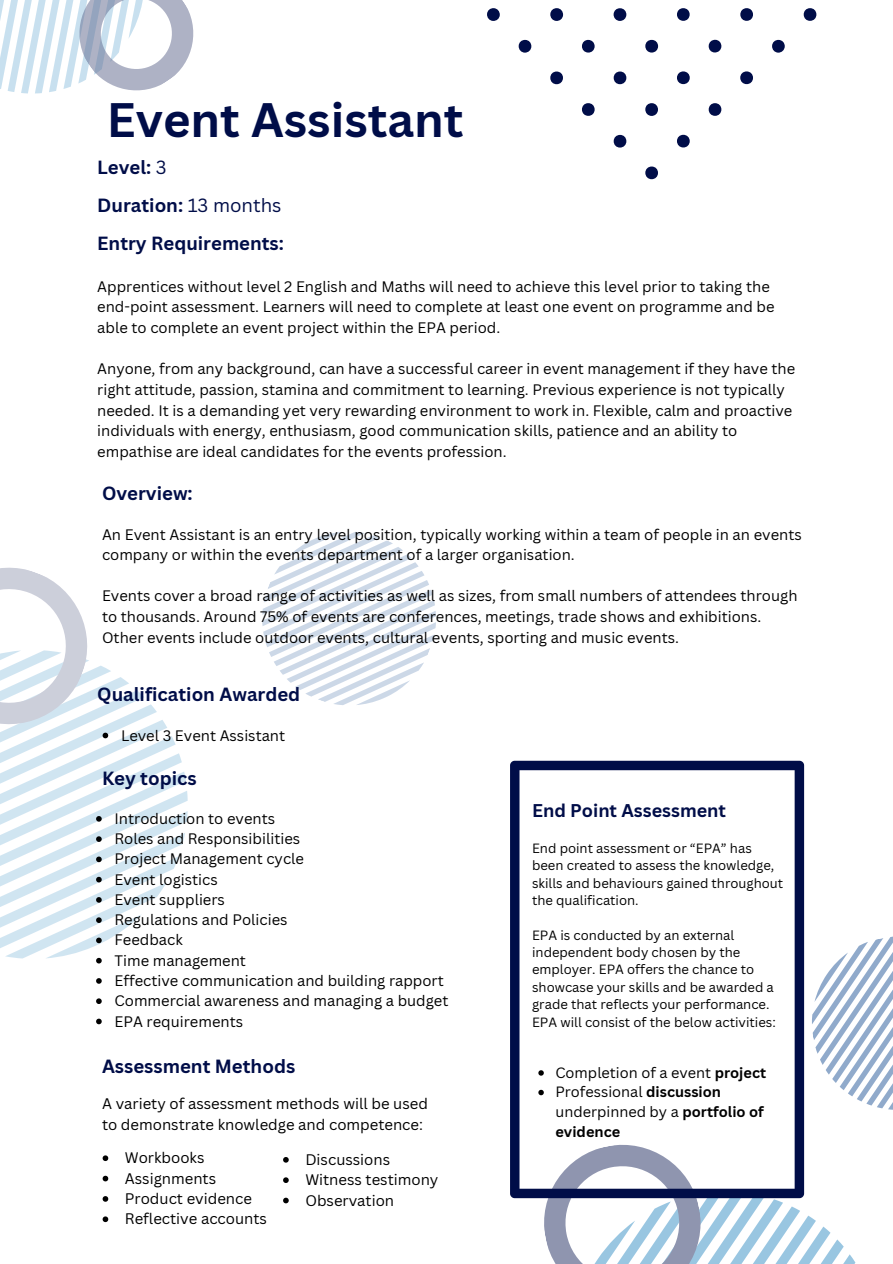
<style>
.page{position:relative;width:893px;height:1264px;background:#fff}
.page>*{position:absolute;margin:0;border:0;box-sizing:border-box;transform-origin:0 0}
.t1{font:700 47.1px "Canva Sans";color:#000d48}
.t2{font:700 18.6px "Canva Sans";color:#000d48}
.t3{font:700 18px "Canva Sans";color:#000d48}
.t4{font:14.85px/20.5px "Canva Sans";color:#000}
.t5{font:700 14.55px/19.5px "Canva Sans";color:#000}
.t6{font:14.55px "Canva Sans";color:#000}
.t7{font:13.05px/17.4px "Canva Sans";color:#000}
.s1{font-weight:400}
.s2{font-weight:700}
</style>
<div class="page">
<svg style="left:804px;top:935px;width:88px;height:175px"></svg>
<svg style="left:537px;top:1138px;width:319px;height:125px"></svg>
<svg style="left:0;top:0;width:194px;height:94px"></svg>
<svg style="left:262px;top:532px;width:174px;height:173px"></svg>
<svg style="left:510px;top:760px;width:294px;height:438px"></svg>
<svg style="left:538px;top:1070px;width:5px;height:5px"></svg>
<svg style="left:538px;top:1089px;width:5px;height:6px"></svg>
<div style="left:677px;top:135px;width:12px;height:13px;background:#000d48;border-radius:50%"></div>
<div style="left:676px;top:71px;width:13px;height:13px;background:#000d48;border-radius:50%"></div>
<div style="left:677px;top:8px;width:12px;height:13px;background:#000d48;border-radius:50%"></div>
<div style="left:708px;top:103px;width:13px;height:13px;background:#000d48;border-radius:50%"></div>
<div style="left:708px;top:40px;width:13px;height:13px;background:#000d48;border-radius:50%"></div>
<div style="left:740px;top:71px;width:13px;height:13px;background:#000d48;border-radius:50%"></div>
<div style="left:740px;top:8px;width:13px;height:13px;background:#000d48;border-radius:50%"></div>
<div style="left:772px;top:40px;width:12px;height:13px;background:#000d48;border-radius:50%"></div>
<div style="left:803px;top:8px;width:13px;height:13px;background:#000d48;border-radius:50%"></div>
<div style="left:518px;top:40px;width:13px;height:13px;background:#000d48;border-radius:50%"></div>
<div style="left:550px;top:71px;width:13px;height:13px;background:#000d48;border-radius:50%"></div>
<div style="left:550px;top:8px;width:13px;height:13px;background:#000d48;border-radius:50%"></div>
<div style="left:582px;top:103px;width:12px;height:13px;background:#000d48;border-radius:50%"></div>
<div style="left:582px;top:40px;width:12px;height:13px;background:#000d48;border-radius:50%"></div>
<div style="left:487px;top:8px;width:13px;height:13px;background:#000d48;border-radius:50%"></div>
<div style="left:613px;top:135px;width:13px;height:13px;background:#000d48;border-radius:50%"></div>
<div style="left:613px;top:71px;width:13px;height:13px;background:#000d48;border-radius:50%"></div>
<div style="left:613px;top:8px;width:13px;height:13px;background:#000d48;border-radius:50%"></div>
<div style="left:645px;top:166px;width:13px;height:13px;background:#000d48;border-radius:50%"></div>
<div style="left:645px;top:103px;width:13px;height:13px;background:#000d48;border-radius:50%"></div>
<div style="left:645px;top:40px;width:13px;height:13px;background:#000d48;border-radius:50%"></div>
<svg style="left:0;top:567px;width:187px;height:437px"></svg>
<svg style="left:96px;top:1018px;width:6px;height:6px"></svg>
<svg style="left:103px;top:1155px;width:5px;height:5px"></svg>
<svg style="left:103px;top:1175px;width:5px;height:6px"></svg>
<svg style="left:103px;top:1196px;width:5px;height:5px"></svg>
<svg style="left:103px;top:1216px;width:5px;height:5px"></svg>
<svg style="left:283px;top:1157px;width:6px;height:5px"></svg>
<svg style="left:283px;top:1177px;width:6px;height:5px"></svg>
<svg style="left:283px;top:1197px;width:6px;height:6px"></svg>
<h4 class="t1" style="left:107px;top:87px;width:358px">Event Assistant</h4>
<p class="t2" style="left:97px;top:154px;width:71px">Level: <span class="s1">3</span></p>
<p class="t2" style="left:97px;top:192px;width:186px">Duration: <span class="s1">13 months</span></p>
<p class="t2" style="left:97px;top:230px;width:188px">Entry Requirements:</p>
<p class="t4" style="left:97px;top:276px;width:678px">Apprentices without level 2 English and Maths will need to achieve this level prior to taking the end-point assessment. Learners will need to complete at least one event on programme and be able to complete an event project within the EPA period.</p>
<p class="t4" style="left:97px;top:358px;width:699px">Anyone, from any background, can have a successful career in event management if they have the right attitude, passion, stamina and commitment to learning. Previous experience is not typically needed. It is a demanding yet very rewarding environment to work in. Flexible, calm and proactive individuals with energy, enthusiasm, good communication skills, patience and an ability to empathise are ideal candidates for the events profession.</p>
<h2 class="t2" style="left:102px;top:480px;width:92px">Overview:</h2>
<p class="t4" style="left:102px;top:523px;width:701px">An Event Assistant is an entry level position, typically working within a team of people in an events company or within the events department of a larger organisation.</p>
<h1 class="t4" style="left:102px;top:585px;width:697px">Events cover a broad range of activities as well as sizes, from small numbers of attendees through to thousands. Around 75% of events are conferences, meetings, trade shows and exhibitions.<br>Other events include outdoor events, cultural events, sporting and music events.</h1>
<h2 class="t2" style="left:97px;top:681px;width:204px">Qualification Awarded</h2>
<p class="t4" style="left:121px;top:724px;width:166px">Level 3 Event Assistant</p>
<p class="t2" style="left:102px;top:764px;width:96px">Key topics</p>
<p class="t4" style="left:114px;top:807px;width:162px">Introduction to events</p>
<p class="t4" style="left:114px;top:828px;width:187px">Roles and Responsibilities</p>
<p class="t4" style="left:114px;top:848px;width:191px">Project Management cycle</p>
<p class="t4" style="left:114px;top:868px;width:105px">Event logistics</p>
<p class="t4" style="left:114px;top:888px;width:112px">Event suppliers</p>
<p class="t4" style="left:114px;top:909px;width:174px">Regulations and Policies</p>
<p class="t4" style="left:114px;top:929px;width:70px">Feedback</p>
<h2 class="t4" style="left:114px;top:949px;width:133px">Time management</h2>
<h4 class="t4" style="left:114px;top:969px;width:331px">Effective communication and building rapport</h4>
<h4 class="t4" style="left:114px;top:990px;width:335px">Commercial awareness and managing a budget</h4>
<p class="t4" style="left:114px;top:1010px;width:130px">EPA requirements</p>
<h2 class="t2" style="left:102px;top:1053px;width:195px">Assessment Methods</h2>
<h2 class="t4" style="left:102px;top:1093px;width:327px">A variety of assessment methods will be used to demonstrate knowledge and competence:</h2>
<p class="t4" style="left:125px;top:1147px;width:81px">Workbooks</p>
<p class="t4" style="left:125px;top:1167px;width:93px">Assignments</p>
<p class="t4" style="left:125px;top:1187px;width:129px">Product evidence</p>
<p class="t4" style="left:125px;top:1208px;width:144px">Reflective accounts</p>
<p class="t4" style="left:305px;top:1148px;width:86px">Discussions</p>
<p class="t4" style="left:305px;top:1169px;width:135px">Witness testimony</p>
<h4 class="t4" style="left:305px;top:1189px;width:90px">Observation</h4>
<h3 class="t3" style="left:532px;top:797px;width:195px">End Point Assessment</h3>
<p class="t7" style="left:532px;top:839px;width:253px">End point assessment or “EPA” has been created to assess the knowledge, skills and behaviours gained throughout the qualification.</p>
<h3 class="t7" style="left:532px;top:925px;width:245px">EPA is conducted by an external independent body chosen by the employer. EPA offers the chance to showcase your skills and be awarded a grade that reflects your performance.<br>EPA will consist of the below activities:</h3>
<h2 class="t6" style="left:555px;top:1062px;width:212px">Completion of a event <span class="s2">project</span></h2>
<h4 class="t5" style="left:555px;top:1082px;width:210px"><span class="s1">Professional</span> discussion <span class="s1">underpinned by a</span> portfolio of evidence</h4>
</div>
